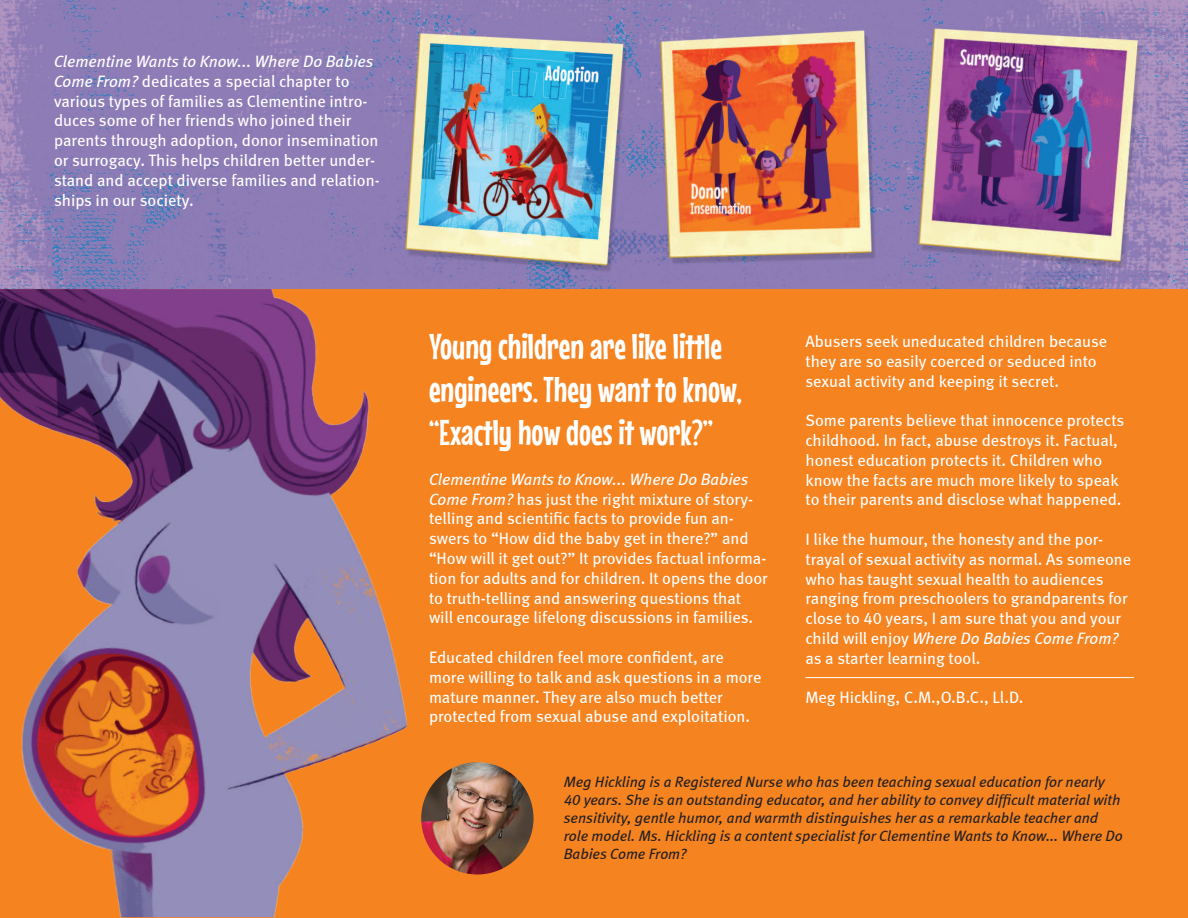
<style>
.page{position:relative;width:1188px;height:918px;background:#fff}
.page>*{position:absolute;margin:0;border:0;box-sizing:border-box;transform-origin:0 0}
.t1{font:36px/43.2px "Mouse Memoirs Pro";color:#fff}
.t2{font:16.5px/19.8px "Meta Book LF";color:#fff}
.t3{font:italic 15px/18px "Meta Book LF";color:#231f20}
.s1{font-style:italic}
</style>
<div class="page">
<img style="left:0;top:0;width:1188px;height:289px">
<div style="left:0;top:289px;width:1188px;height:628px;background:#f58320"></div>
<img style="left:0;top:289px;width:435px;height:628px">
<img style="left:421px;top:762px;width:113px;height:112px;border-radius:56px">
<hr style="left:806px;top:677px;width:328px;height:1px;background:#fff">
<p class="t2" style="left:54px;top:51px;width:327px"><span class="s1">Clementine Wants to Know... Where Do Babies Come From?</span> dedicates a special chapter to various types of families as Clementine intro&shy;duces some of her friends who joined their parents through adoption, donor insemination or surrogacy. This helps children better under&shy;stand and accept diverse families and relation&shy;ships in our society.</p>
<h1 class="t1" style="left:429px;top:324px;width:314px">Young children are like little engineers. They want to know, “Exactly how does it work?”</h1>
<p class="t2" style="left:429px;top:469px;width:340px"><span class="s1">Clementine Wants to Know... Where Do Babies Come From?</span> has just the right mixture of story&shy;telling and scientific facts to provide fun an&shy;swers to “How did the baby get in there?” and “How will it get out?” It provides factual informa&shy;tion for adults and for children. It opens the door to truth-telling and answering questions that will encourage lifelong discussions in families.</p>
<p class="t2" style="left:429px;top:647px;width:334px">Educated children feel more confident, are more willing to talk and ask questions in a more mature manner. They are also much better protected from sexual abuse and exploitation.</p>
<p class="t2" style="left:805px;top:331px;width:303px">Abusers seek uneducated children because they are so easily coerced or seduced into sexual activity and keeping it secret.</p>
<p class="t2" style="left:805px;top:410px;width:320px">Some parents believe that innocence protects childhood. In fact, abuse destroys it. Factual, honest education protects it. Children who know the facts are much more likely to speak to their parents and disclose what happened.</p>
<p class="t2" style="left:805px;top:529px;width:327px">I like the humour, the honesty and the por&shy;trayal of sexual activity as normal. As someone who has taught sexual health to audiences ranging from preschoolers to grandparents for close to 40 years, I am sure that you and your child will enjoy <span class="s1">Where Do Babies Come From? </span>as a starter learning tool.</p>
<p class="t2" style="left:805px;top:688px;width:220px">Meg Hickling, C.M.,O.B.C., Ll.D.</p>
<p class="t3" style="left:564px;top:773px;width:561px">Meg Hickling is a Registered Nurse who has been teaching sexual education for nearly 40 years. She is an outstanding educator, and her ability to convey difficult material with sensitivity, gentle humor, and warmth distinguishes her as a remarkable teacher and role model. Ms. Hickling is a content specialist for Clementine Wants to Know... Where Do Babies Come From?</p>
</div>
